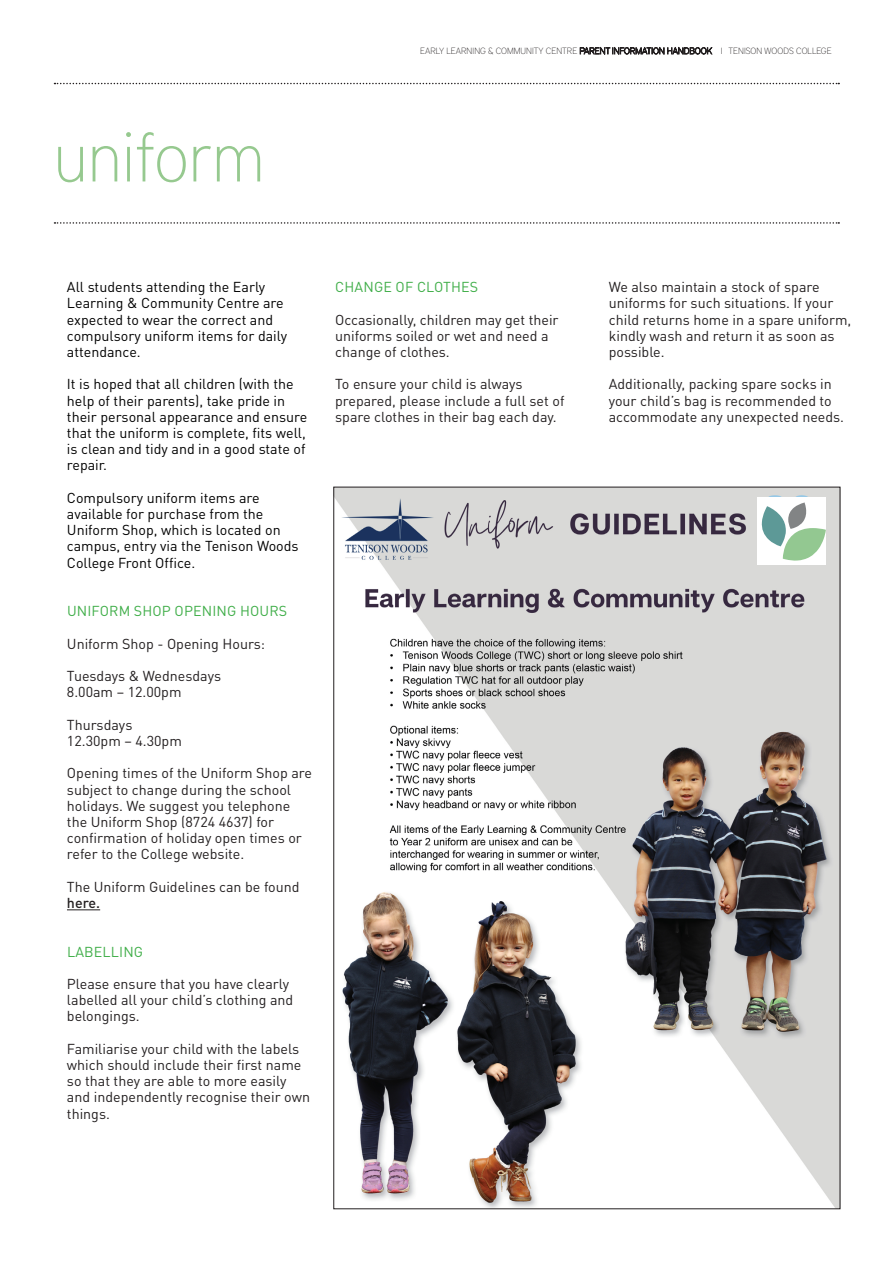
<style>
.page{position:relative;width:893px;height:1263px;background:#fff}
.page>*{position:absolute;margin:0;border:0;box-sizing:border-box;transform-origin:0 0}
.t1{font:100 69px "District Pro";color:#96c98f}
.t2{font:14.25px/16.2px "DIN Pro";color:#231f20}
.t3{font:14.25px/16.2px "DIN Pro";color:#000}
.t4{font:14.25px "DIN Pro";letter-spacing:.01em;color:#40ae49}
.t5{font:100 9px "District Pro";color:#231f20}
.s1{font-weight:500}
</style>
<div class="page">
<hr style="left:67px;top:909px;width:33px;height:1px;background:#231f20">
<svg style="left:54px;top:83px;width:785px;height:1px"></svg>
<svg style="left:55px;top:222px;width:784px;height:2px"></svg>
<img style="left:336px;top:489px;width:502px;height:718px">
<div style="left:758px;top:497px;width:68px;height:68px;background:#fff"></div>
<svg style="left:761px;top:502px;width:65px;height:59px"></svg>
<p class="t1" style="left:54px;top:108px;width:212px">uniform</p>
<p class="t5" style="left:420px;top:44px;width:413px">EARLY LEARNING &amp; COMMUNITY CENTRE PARENT INFORMATION HANDBOOK I TENISON WOODS COLLEGE</p>
<p class="t3" style="left:67px;top:278px;width:222px">All students attending the Early<br>Learning &amp; Community Centre are expected to wear the correct and compulsory uniform items for daily attendance.</p>
<p class="t3" style="left:67px;top:376px;width:242px">It is hoped that all children (with the help of their parents), take pride in their personal appearance and ensure that the uniform is complete, fits well, is clean and tidy and in a good state of repair.</p>
<p class="t3" style="left:67px;top:489px;width:233px">Compulsory uniform items are available for purchase from the<br>Uniform Shop, which is located on campus, entry via the Tenison Woods<br>College Front Office.</p>
<p class="t4" style="left:67px;top:601px;width:222px">UNIFORM SHOP OPENING HOURS</p>
<p class="t2" style="left:67px;top:635px;width:200px">Uniform Shop - Opening Hours:</p>
<p class="t2" style="left:67px;top:667px;width:156px">Tuesdays &amp; Wednesdays</p>
<p class="t2" style="left:67px;top:683px;width:116px">8.00am – 12.00pm</p>
<p class="t2" style="left:67px;top:716px;width:67px">Thursdays</p>
<p class="t2" style="left:67px;top:732px;width:116px">12.30pm – 4.30pm</p>
<p class="t2" style="left:67px;top:764px;width:246px">Opening times of the Uniform Shop are subject to change during the school holidays. We suggest you telephone the Uniform Shop (8724 4637) for confirmation of holiday open times or refer to the College website.</p>
<p class="t2" style="left:67px;top:878px;width:234px">The Uniform Guidelines can be found <span class="s1">here.</span></p>
<p class="t4" style="left:67px;top:942px;width:78px">LABELLING</p>
<p class="t2" style="left:67px;top:975px;width:228px">Please ensure that you have clearly labelled all your child’s clothing and belongings.</p>
<p class="t2" style="left:67px;top:1040px;width:245px">Familiarise your child with the labels which should include their first name so that they are able to more easily and independently recognise their own things.</p>
<p class="t4" style="left:335px;top:277px;width:144px">CHANGE OF CLOTHES</p>
<p class="t2" style="left:335px;top:311px;width:225px">Occasionally, children may get their uniforms soiled or wet and need a change of clothes.</p>
<p class="t2" style="left:335px;top:376px;width:231px">To ensure your child is always prepared, please include a full set of spare clothes in their bag each day.</p>
<p class="t2" style="left:609px;top:278px;width:244px">We also maintain a stock of spare uniforms for such situations. If your child returns home in a spare uniform, kindly wash and return it as soon as possible.</p>
<p class="t2" style="left:609px;top:376px;width:237px">Additionally, packing spare socks in your child’s bag is recommended to accommodate any unexpected needs.</p>
</div>
